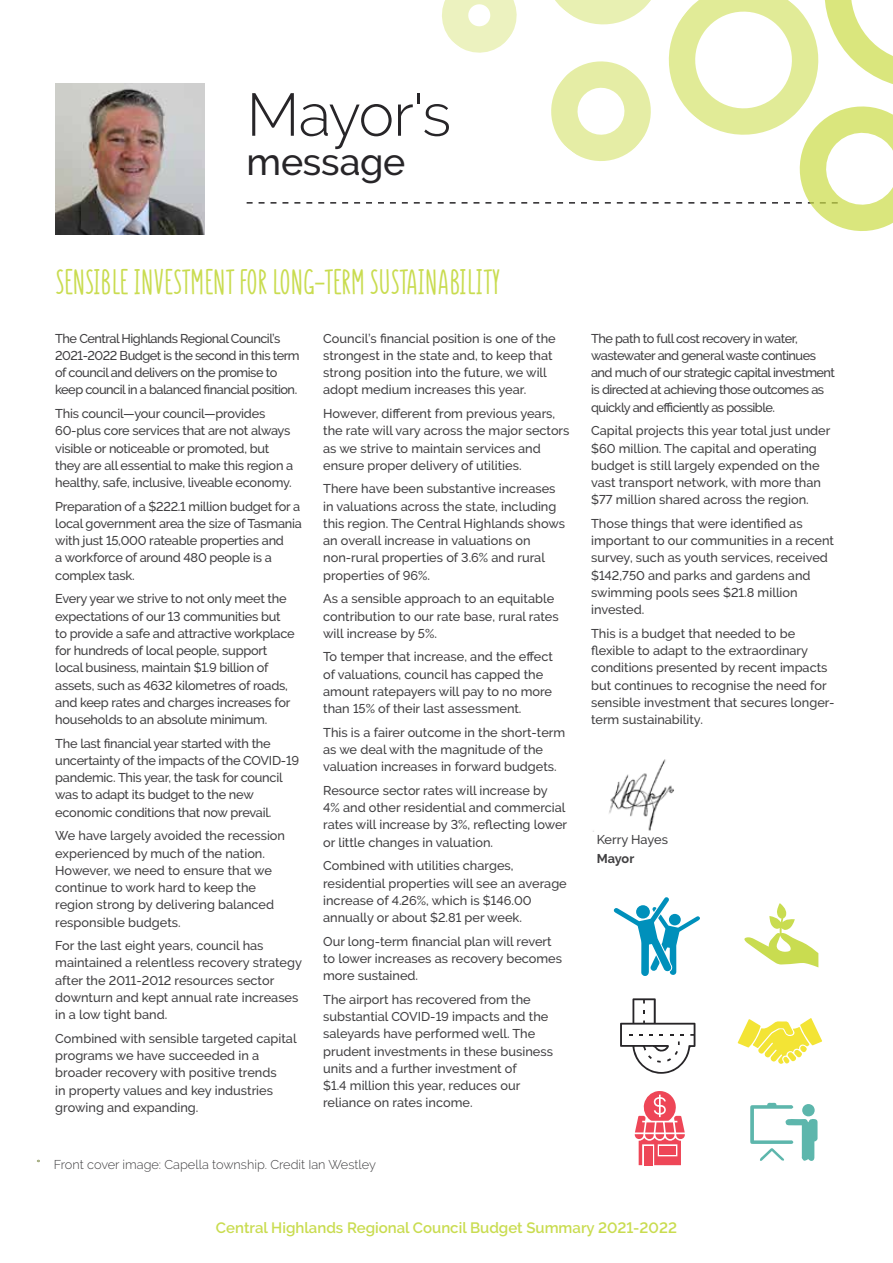
<style>
.page{position:relative;width:893px;height:1263px;background:#fff}
.page>*{position:absolute;margin:0;border:0;box-sizing:border-box;transform-origin:0 0}
.t1{font:300 60px "Raleway";letter-spacing:-.025em;color:#272528}
.t2{font:500 37.5px "Raleway";letter-spacing:-.005em;color:#272528}
.t3{font:700 34.5px "SUNN Line Free";color:#c9dc50}
.t4{font:600 15px "Raleway";color:#c9dc50}
.t5{font:500 12.75px/17.2px "Raleway";color:#414042}
.t6{font:500 12.75px/17.2px "Raleway";letter-spacing:-.02em;color:#414042}
.t7{font:500 12.75px/17.2px "Raleway";letter-spacing:-.04em;color:#414042}
.t8{font:300 12.75px "Raleway";color:#414042}
.t9{font:700 12.75px "Raleway";letter-spacing:-.01em;color:#414042}
</style>
<div class="page">
<svg style="left:247px;top:0;width:646px;height:231px"></svg>
<img style="left:55px;top:83px;width:150px;height:152px">
<svg style="left:614px;top:897px;width:86px;height:79px"></svg>
<svg style="left:620px;top:998px;width:75px;height:76px"></svg>
<svg style="left:744px;top:903px;width:74px;height:64px"></svg>
<svg style="left:737px;top:1018px;width:85px;height:46px"></svg>
<svg style="left:750px;top:1103px;width:67px;height:58px"></svg>
<svg style="left:635px;top:1091px;width:50px;height:74px"></svg>
<img style="left:609px;top:759px;width:65px;height:72px">
<h1 class="t1" style="left:247px;top:80px;width:206px">Mayor's</h1>
<h2 class="t2" style="left:247px;top:140px;width:160px">message</h2>
<h3 class="t3" style="left:55px;top:265px;width:447px">SENSIBLE INVESTMENT FOR LONG-TERM SUSTAINABILITY</h3>
<p class="t7" style="left:55px;top:329px;width:246px">The Central Highlands Regional Council’s 2021-2022 Budget is the second in this term of council and delivers on the promise to keep council in a balanced financial position.</p>
<p class="t6" style="left:55px;top:405px;width:240px">This council—your council—provides 60-plus core services that are not always visible or noticeable or promoted, but they are all essential to make this region a healthy, safe, inclusive, liveable economy.</p>
<p class="t6" style="left:55px;top:497px;width:248px">Preparation of a $222.1 million budget for a local government area the size of Tasmania with just 15,000 rateable properties and<br>a workforce of around 480 people is a complex task.</p>
<p class="t6" style="left:55px;top:590px;width:241px">Every year we strive to not only meet the expectations of our 13 communities but to provide a safe and attractive workplace for hundreds of local people, support local business, maintain $1.9 billion of assets, such as 4632 kilometres of roads, and keep rates and charges increases for households to an absolute minimum.</p>
<p class="t6" style="left:55px;top:734px;width:245px">The last financial year started with the uncertainty of the impacts of the COVID-19 pandemic. This year, the task for council was to adapt its budget to the new economic conditions that now prevail.</p>
<p class="t5" style="left:55px;top:827px;width:231px">We have largely avoided the recession experienced by much of the nation.<br>However, we need to ensure that we continue to work hard to keep the region strong by delivering balanced responsible budgets.</p>
<p class="t5" style="left:55px;top:937px;width:248px">For the last eight years, council has maintained a relentless recovery strategy after the 2011-2012 resources sector downturn and kept annual rate increases in a low tight band.</p>
<p class="t5" style="left:55px;top:1030px;width:243px">Combined with sensible targeted capital programs we have succeeded in a broader recovery with positive trends<br>in property values and key industries growing and expanding.</p>
<p class="t5" style="left:323px;top:329px;width:234px">Council’s financial position is one of the strongest in the state and, to keep that strong position into the future, we will adopt medium increases this year.</p>
<p class="t5" style="left:323px;top:405px;width:248px">However, different from previous years, the rate will vary across the major sectors as we strive to maintain services and ensure proper delivery of utilities.</p>
<p class="t5" style="left:323px;top:480px;width:243px">There have been substantive increases in valuations across the state, including this region. The Central Highlands shows an overall increase in valuations on non-rural properties of 3.6% and rural properties of 96%.</p>
<p class="t5" style="left:323px;top:590px;width:237px">As a sensible approach to an equitable contribution to our rate base, rural rates will increase by 5%.</p>
<p class="t5" style="left:323px;top:648px;width:231px">To temper that increase, and the effect of valuations, council has capped the amount ratepayers will pay to no more than 15% of their last assessment.</p>
<p class="t5" style="left:323px;top:724px;width:244px">This is a fairer outcome in the short-term as we deal with the magnitude of the valuation increases in forward budgets.</p>
<p class="t5" style="left:323px;top:782px;width:246px">Resource sector rates will increase by 4% and other residential and commercial rates will increase by 3%, reflecting lower or little changes in valuation.</p>
<p class="t5" style="left:323px;top:857px;width:245px">Combined with utilities charges, residential properties will see an average increase of 4.26%, which is $146.00 annually or about $2.81 per week.</p>
<p class="t5" style="left:323px;top:932px;width:240px">Our long-term financial plan will revert to lower increases as recovery becomes more sustained.</p>
<p class="t5" style="left:323px;top:991px;width:231px">The airport has recovered from the substantial COVID-19 impacts and the saleyards have performed well. The prudent investments in these business units and a further investment of<br>$1.4 million this year, reduces our reliance on rates income.</p>
<p class="t8" style="left:54px;top:1157px;width:324px">Front cover image: Capella township. Credit Ian Westley</p>
<p class="t7" style="left:591px;top:329px;width:245px">The path to full cost recovery in water, wastewater and general waste continues and much of our strategic capital investment is directed at achieving those outcomes as quickly and efficiently as possible.</p>
<p class="t5" style="left:591px;top:422px;width:241px">Capital projects this year total just under $60 million. The capital and operating budget is still largely expended on the vast transport network, with more than $77 million shared across the region.</p>
<p class="t5" style="left:591px;top:515px;width:245px">Those things that were identified as important to our communities in a recent survey, such as youth services, received $142,750 and parks and gardens and swimming pools sees $21.8 million invested.</p>
<p class="t5" style="left:591px;top:625px;width:245px">This is a budget that needed to be flexible to adapt to the extraordinary conditions presented by recent impacts but continues to recognise the need for sensible investment that secures longer&shy;term sustainability.</p>
<p class="t5" style="left:597px;top:831px;width:73px">Kerry Hayes</p>
<p class="t9" style="left:597px;top:851px;width:39px">Mayor</p>
<p class="t4" style="left:216px;top:1219px;width:463px">Central Highlands Regional Council Budget Summary 2021-2022</p>
</div>
